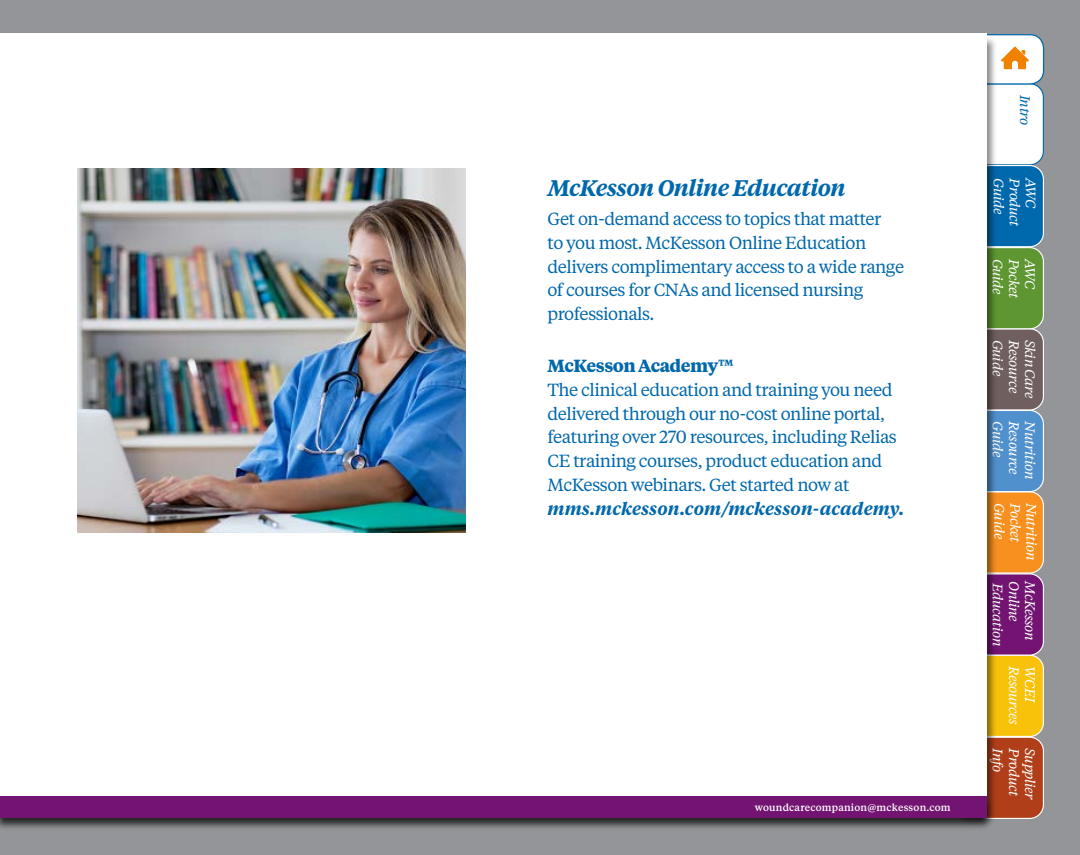
<style>
.page{position:relative;width:1080px;height:855px;background:#939598}
.page>*{position:absolute;margin:0;border:0;box-sizing:border-box;transform-origin:0 0}
.t1{font:italic 600 22.5px "Tiempos Text";letter-spacing:-.03em;color:#0068ac}
.t2{font:17.5px/23.8px "Tiempos Text";letter-spacing:-.03em;color:#0068ac}
.t3{font:italic 600 17.5px "Tiempos Text";color:#0068ac}
.t4{font:700 17.5px "Tiempos Text";letter-spacing:-.03em;color:#0068ac}
.t5{font:italic 13.75px "Tiempos Text";letter-spacing:-.03em;color:#fff}
.t6{font:italic 13.75px "Tiempos Text";color:#0068ac}
.t7{font:500 10px "Tiempos Text";letter-spacing:.02em;color:#fff}
</style>
<div class="page">
<div style="left:975px;top:84px;width:68px;height:81px;background:#fff;border-radius:14px"></div>
<div style="left:975px;top:83px;width:69px;height:82px;border:1px solid #0068ac;border-radius:14px"></div>
<div style="left:975px;top:655px;width:68px;height:81px;background:#f9c20a;border-radius:14px"></div>
<div style="left:975px;top:655px;width:69px;height:82px;border:1px solid #fff;border-radius:14px"></div>
<div style="left:975px;top:574px;width:68px;height:81px;background:#731472;border-radius:14px"></div>
<div style="left:975px;top:573px;width:69px;height:83px;border:1px solid #fff;border-radius:14px"></div>
<div style="left:975px;top:492px;width:68px;height:81px;background:#f7901e;border-radius:14px"></div>
<div style="left:975px;top:491px;width:69px;height:83px;border:1px solid #fff;border-radius:14px"></div>
<div style="left:975px;top:410px;width:68px;height:82px;background:#5091cd;border-radius:14px"></div>
<div style="left:975px;top:410px;width:69px;height:82px;border:1px solid #fff;border-radius:14px"></div>
<div style="left:975px;top:329px;width:68px;height:81px;background:#6f5f5e;border-radius:14px"></div>
<div style="left:975px;top:328px;width:69px;height:83px;border:1px solid #fff;border-radius:14px"></div>
<div style="left:975px;top:248px;width:68px;height:81px;background:#5e9732;border-radius:14px"></div>
<div style="left:975px;top:247px;width:69px;height:82px;border:1px solid #fff;border-radius:14px"></div>
<div style="left:975px;top:166px;width:68px;height:81px;background:#0068ac;border-radius:14px"></div>
<div style="left:975px;top:165px;width:69px;height:82px;border:1px solid #fff;border-radius:14px"></div>
<div style="left:975px;top:737px;width:68px;height:81px;background:#b03f19;border-radius:14px"></div>
<div style="left:975px;top:737px;width:69px;height:82px;border:1px solid #fff;border-radius:14px"></div>
<svg style="left:986px;top:33px;width:59px;height:52px;background:#e1d9ca"></svg>
<div style="left:957px;top:36px;width:41px;height:790px;background:#000;opacity:.47"></div>
<div style="left:0;top:34px;width:986px;height:777px;background:#fff"></div>
<div style="left:0;top:795px;width:993px;height:35px;background:#000;opacity:.75"></div>
<div style="left:0;top:796px;width:986px;height:22px;background:#731472"></div>
<img style="left:78px;top:168px;width:387px;height:364px">
<p class="t1" style="left:548px;top:172px;width:300px">McKesson Online Education</p>
<p class="t2" style="left:548px;top:206px;width:358px">Get on-demand access to topics that matter<br>to you most. McKesson Online Education delivers complimentary access to a wide range of courses for CNAs and licensed nursing professionals.</p>
<p class="t4" style="left:548px;top:354px;width:189px">McKesson Academy™</p>
<p class="t2" style="left:548px;top:377px;width:351px">The clinical education and training you need delivered through our no-cost online portal, featuring over 270 resources, including Relias CE training courses, product education and McKesson webinars. Get started now at</p>
<p class="t3" style="left:548px;top:496px;width:358px">mms.mckesson.com/mckesson-academy.</p>
<p class="t7" style="left:755px;top:800px;width:197px">woundcarecompanion@mckesson.com</p>
<p class="t6" style="left:1034px;top:95px;width:32px;rotate:90deg">Intro</p>
<p class="t5" style="left:1008px;top:178px;width:38px;rotate:90deg">Guide</p>
<p class="t5" style="left:1024px;top:178px;width:50px;rotate:90deg">Product</p>
<p class="t5" style="left:1040px;top:178px;width:32px;rotate:90deg">AWC</p>
<p class="t5" style="left:1007px;top:259px;width:38px;rotate:90deg">Guide</p>
<p class="t5" style="left:1023px;top:259px;width:41px;rotate:90deg">Pocket</p>
<p class="t5" style="left:1039px;top:259px;width:32px;rotate:90deg">AWC</p>
<p class="t5" style="left:1007px;top:340px;width:38px;rotate:90deg">Guide</p>
<p class="t5" style="left:1023px;top:340px;width:55px;rotate:90deg">Resource</p>
<p class="t5" style="left:1039px;top:340px;width:60px;rotate:90deg">Skin Care</p>
<p class="t5" style="left:1007px;top:421px;width:38px;rotate:90deg">Guide</p>
<p class="t5" style="left:1023px;top:421px;width:55px;rotate:90deg">Resource</p>
<p class="t5" style="left:1039px;top:421px;width:59px;rotate:90deg">Nutrition</p>
<p class="t5" style="left:1009px;top:503px;width:38px;rotate:90deg">Guide</p>
<p class="t5" style="left:1025px;top:503px;width:41px;rotate:90deg">Pocket</p>
<p class="t5" style="left:1041px;top:503px;width:59px;rotate:90deg">Nutrition</p>
<p class="t5" style="left:1007px;top:583px;width:65px;rotate:90deg">Education</p>
<p class="t5" style="left:1023px;top:581px;width:42px;rotate:90deg">Online</p>
<p class="t5" style="left:1039px;top:581px;width:61px;rotate:90deg">McKesson</p>
<p class="t5" style="left:1023px;top:666px;width:60px;rotate:90deg">Resources</p>
<p class="t5" style="left:1039px;top:666px;width:38px;rotate:90deg">WCEI</p>
<p class="t5" style="left:1007px;top:748px;width:26px;rotate:90deg">Info</p>
<p class="t5" style="left:1023px;top:748px;width:50px;rotate:90deg">Product</p>
<p class="t5" style="left:1039px;top:748px;width:54px;rotate:90deg">Supplier</p>
</div>
